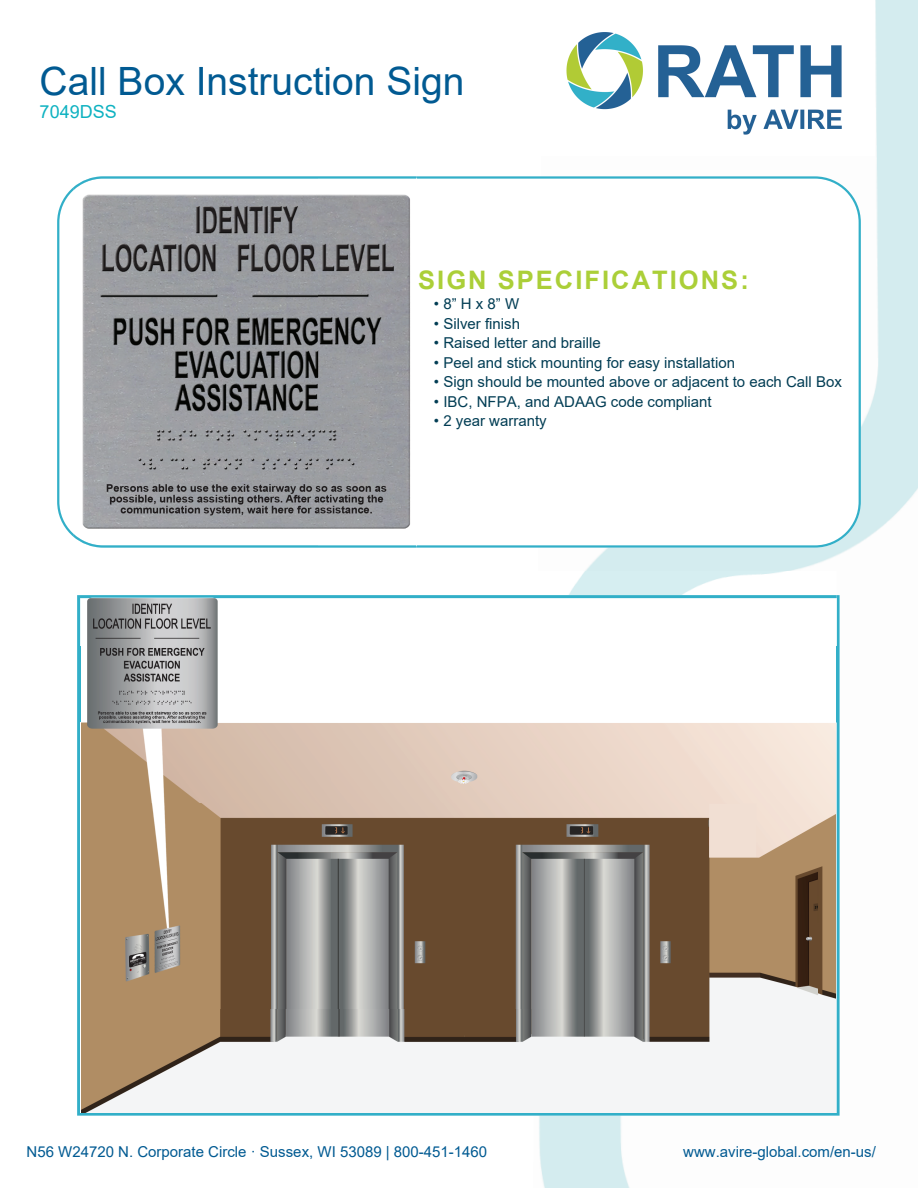
<style>
.page{position:relative;width:918px;height:1188px;background:#fff}
.page>*{position:absolute;margin:0;border:0;box-sizing:border-box;transform-origin:0 0}
.t1{font:39px "Arial";color:#015a92}
.t2{font:700 25.5px "Arial";letter-spacing:.08em;color:#abcf38}
.t3{font:18px "Arial";color:#0eb2c1}
.t4{font:15px "Arial";color:#023d54}
.t5{font:15px "Arial";color:#015a92}
</style>
<div class="page">
<img style="left:539px;top:0;width:379px;height:1188px">
<svg style="left:57px;top:176px;width:804px;height:372px"></svg>
<img style="left:539px;top:0;width:336px;height:155px">
<img style="left:73px;top:191px;width:343px;height:342px">
<img style="left:73px;top:176px;width:343px;height:15px">
<img style="left:73px;top:533px;width:343px;height:15px">
<img style="left:539px;top:571px;width:298px;height:24px">
<img style="left:81px;top:647px;width:756px;height:466px">
<img style="left:80px;top:595px;width:757px;height:52px">
<img style="left:80px;top:647px;width:1px;height:75px">
<img style="left:837px;top:647px;width:1px;height:466px">
<h1 class="t1" style="left:40px;top:55px;width:426px">Call Box Instruction Sign</h1>
<p class="t3" style="left:40px;top:99px;width:79px">7049DSS</p>
<h2 class="t2" style="left:418px;top:262px;width:332px">SIGN SPECIFICATIONS:</h2>
<p class="t4" style="left:434px;top:293px;width:87px">• 8” H x 8” W</p>
<p class="t4" style="left:434px;top:313px;width:88px">• Silver finish</p>
<p class="t4" style="left:434px;top:332px;width:168px">• Raised letter and braille</p>
<p class="t4" style="left:434px;top:352px;width:303px">• Peel and stick mounting for easy installation</p>
<p class="t4" style="left:434px;top:371px;width:409px">• Sign should be mounted above or adjacent to each Call Box</p>
<p class="t4" style="left:434px;top:391px;width:279px">• IBC, NFPA, and ADAAG code compliant</p>
<p class="t4" style="left:434px;top:410px;width:114px">• 2 year warranty</p>
<p class="t5" style="left:27px;top:1141px;width:462px">N56 W24720 N. Corporate Circle · Sussex, WI 53089 | 800-451-1460</p>
<p class="t5" style="left:683px;top:1141px;width:194px">www.avire-global.com/en-us/</p>
</div>
